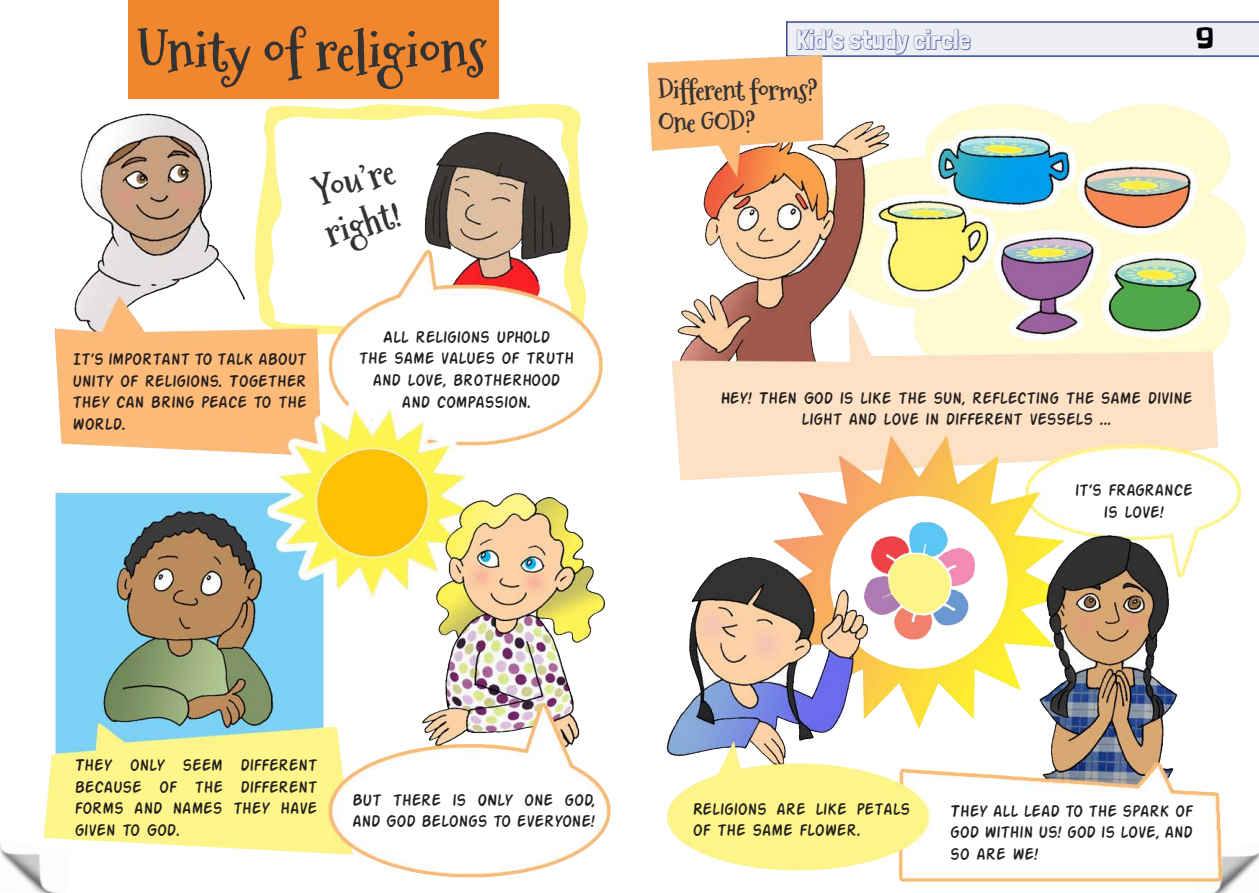
<style>
.page{position:relative;width:1259px;height:893px;background:#fff}
.page>*{position:absolute;margin:0;border:0;box-sizing:border-box;transform-origin:0 0}
.titolo_interno_2{font:700 54px "Mountainsof Christmas";letter-spacing:-.005em;color:#333}
.titolo_interno_2-2{font:700 36px "Mountainsof Christmas";color:#333}
.titolo_interno_2-3{font:700 27px "Mountainsof Christmas";letter-spacing:-.025em;color:#333}
.rubrica_nome{font:27px "Londrina Shadow";color:#4d5a9e}
.t1{font:27px "Slackey";color:#000}
.fumetto{font:18px/21.6px "Action Man";color:#231f20;text-align:justify}
</style>
<div class="page">
<svg style="left:786px;top:21px;width:473px;height:23px;background:#e1e2ee"></svg>
<img style="left:0;top:44px;width:1259px;height:849px">
<div style="left:128px;top:0;width:371px;height:98px;background:#f0862e"></div>
<p class="titolo_interno_2" style="left:137px;top:15px;width:351px">Unity of religions</p>
<p class="titolo_interno_2-2" style="left:307px;top:170px;width:85px;rotate:-16deg">You’re</p>
<p class="titolo_interno_2-2" style="left:319px;top:211px;width:79px;rotate:-16deg">right!</p>
<p class="fumetto" style="left:72px;top:347px;width:235px">IT’S IMPORTANT TO TALK ABOUT UNITY OF RELIGIONS. TOGETHER THEY CAN BRING PEACE TO THE WORLD.</p>
<p class="fumetto" style="left:383px;top:325px;width:168px">ALL RELIGIONS UPHOLD</p>
<p class="fumetto" style="left:358px;top:346px;width:217px">THE SAME VALUES OF TRUTH</p>
<p class="fumetto" style="left:372px;top:368px;width:189px">AND LOVE, BROTHERHOOD</p>
<p class="fumetto" style="left:401px;top:389px;width:131px">AND COMPASSION.</p>
<p class="rubrica_nome" style="left:796px;top:23px;width:176px">Kid’s study circle</p>
<h3 class="t1" style="left:1195px;top:19px;width:20px">9</h3>
<p class="titolo_interno_2-3" style="left:658px;top:72px;width:161px">Different forms?</p>
<p class="titolo_interno_2-3" style="left:658px;top:104px;width:99px">One GOD?</p>
<p class="fumetto" style="left:720px;top:385px;width:473px">HEY! THEN GOD IS LIKE THE SUN, REFLECTING THE SAME DIVINE</p>
<p class="fumetto" style="left:801px;top:407px;width:311px">LIGHT AND LOVE IN DIFFERENT VESSELS ...</p>
<p class="fumetto" style="left:1074px;top:478px;width:119px">IT’S FRAGRANCE</p>
<p class="fumetto" style="left:1103px;top:500px;width:61px">IS LOVE!</p>
<p class="fumetto" style="left:74px;top:753px;width:244px">THEY ONLY SEEM DIFFERENT BECAUSE OF THE DIFFERENT FORMS AND NAMES THEY HAVE GIVEN TO GOD.</p>
<p class="fumetto" style="left:352px;top:788px;width:244px">BUT THERE IS ONLY ONE GOD,<br>AND GOD BELONGS TO EVERYONE!</p>
<p class="fumetto" style="left:692px;top:797px;width:219px">RELIGIONS ARE LIKE PETALS<br>OF THE SAME FLOWER.</p>
<p class="fumetto" style="left:950px;top:799px;width:244px">THEY ALL LEAD TO THE SPARK OF GOD WITHIN US! GOD IS LOVE, AND SO ARE WE!</p>
</div>
